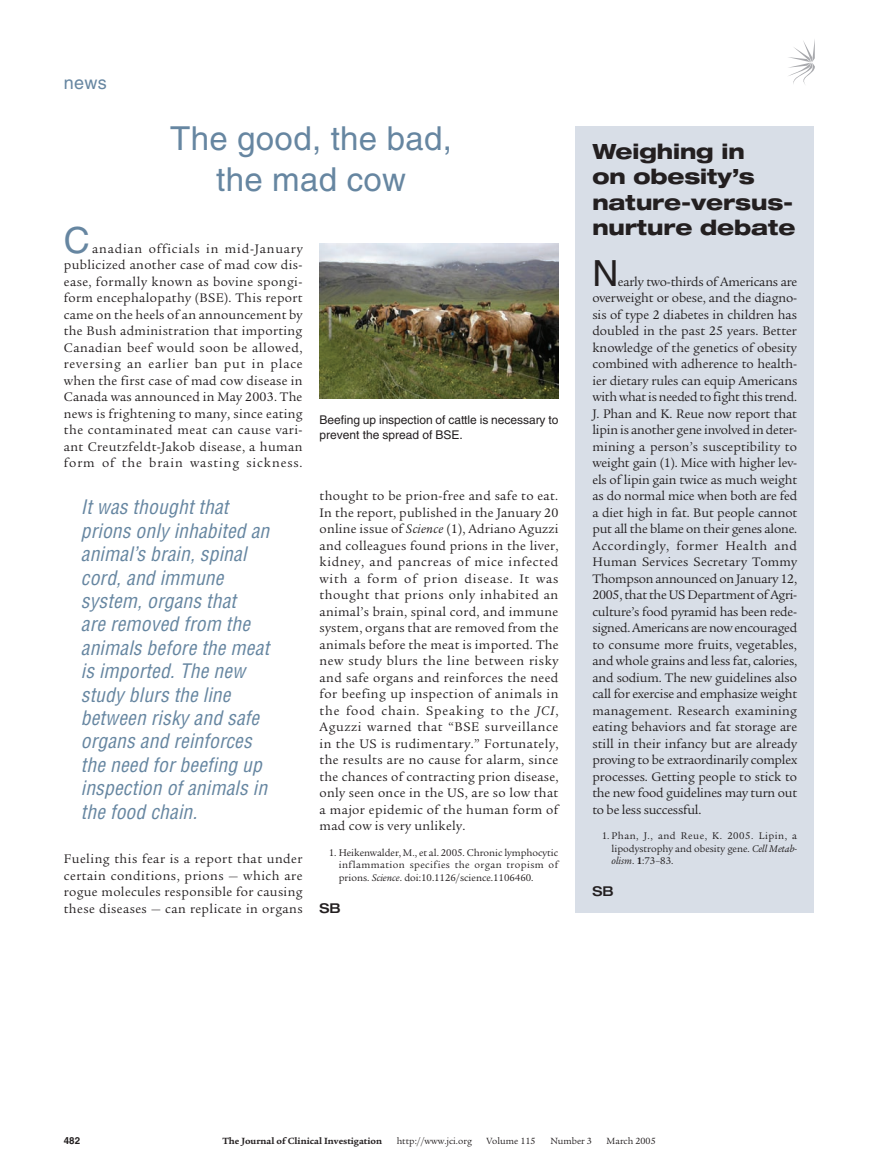
<style>
.page{position:relative;width:878px;height:1174px;background:#fff}
.page>*{position:absolute;margin:0;border:0;box-sizing:border-box;transform-origin:0 0}
.t1{font:36px "Helvetica LT Std";color:#6686a1}
.t2{font:36px "Helvetica LT Std";color:#231f20}
.t3{font:33px/40.5px "Helvetica LT Std";letter-spacing:.01em;color:#6686a1;text-align:center}
.t4{font:800 expanded 21px/25.5px "Helvetica Neue LT Std";letter-spacing:-.005em;color:#231f20}
.t5{font:italic condensed 19.5px/23.4px "Helvetica LT Std";letter-spacing:.01em;color:#6686a1}
.t6{font:18px "Helvetica LT Std";color:#6686a1}
.t7{font:13.5px/16.5px "Legacy Serif Std";letter-spacing:.03em;color:#231f20;text-align:justify}
.t8{font:500 expanded 13.5px "Helvetica Neue LT Std";color:#231f20}
.t9{font:12px/14.7px "Helvetica LT Std";color:#231f20}
.t10{font:10.5px/12.6px "Legacy Serif Std";color:#231f20;text-align:justify}
.t11{font:9.75px "Legacy Serif Std";color:#231f20}
.t12{font:700 9.75px "Legacy Serif Std";color:#231f20}
.t13{font:700 9.75px "Helvetica LT Std";color:#231f20}
.s1{font-style:italic}
.s2{font-weight:700}
</style>
<div class="page">
<svg style="left:788px;top:41px;width:26px;height:43px"></svg>
<div style="left:575px;top:126px;width:239px;height:787px;background:#d8dee7"></div>
<img style="left:319px;top:243px;width:239px;height:156px">
<h3 class="t6" style="left:64px;top:72px;width:44px">news</h3>
<h2 class="t3" style="left:170px;top:118px;width:283px">The good, the bad, the mad cow</h2>
<h1 class="t1" style="left:64px;top:219px;width:27px">C</h1>
<p class="t7" style="left:64px;top:240px;width:240px;text-indent:28px">anadian officials in mid-January publicized another case of mad cow dis&shy;ease, formally known as bovine spongi&shy;form encephalopathy (BSE). This report came on the heels of an announcement by the Bush administration that importing Canadian beef would soon be allowed, reversing an earlier ban put in place when the first case of mad cow disease in Canada was announced in May 2003. The news is frightening to many, since eating the contaminated meat can cause vari&shy;ant Creutzfeldt-Jakob disease, a human form of the brain wasting sickness.</p>
<p class="t5" style="left:81px;top:496px;width:190px">It was thought that prions only inhabited an animal’s brain, spinal cord, and immune system, organs that<br>are removed from the animals before the meat is imported. The new study blurs the line between risky and safe organs and reinforces the need for beefing up inspection of animals in the food chain.</p>
<p class="t7" style="left:64px;top:851px;width:240px">Fueling this fear is a report that under certain conditions, prions — which are rogue molecules responsible for causing these diseases — can replicate in organs</p>
<p class="t9" style="left:319px;top:412px;width:240px">Beefing up inspection of cattle is necessary to prevent the spread of BSE.</p>
<p class="t7" style="left:319px;top:488px;width:240px">thought to be prion-free and safe to eat.<br>In the report, published in the January 20 online issue of <span class="s1">Science</span> (1), Adriano Aguzzi and colleagues found prions in the liver, kidney, and pancreas of mice infected with a form of prion disease. It was thought that prions only inhabited an animal’s brain, spinal cord, and immune system, organs that are removed from the animals before the meat is imported. The new study blurs the line between risky and safe organs and reinforces the need for beefing up inspection of animals in the food chain. Speaking to the <span class="s1">JCI</span>, Aguzzi warned that “BSE surveillance in the US is rudimentary.” Fortunately, the results are no cause for alarm, since the chances of contracting prion disease, only seen once in the US, are so low that a major epidemic of the human form of mad cow is very unlikely.</p>
<p class="t10" style="left:339px;top:846px;width:221px;text-indent:-10px">1. Heikenwalder, M., et al. 2005. Chronic lymphocytic inflammation specifies the organ tropism of prions. <span class="s1">Science</span>. doi:10.1126/science.1106460.</p>
<p class="t8" style="left:319px;top:899px;width:23px">SB</p>
<h3 class="t4" style="left:592px;top:138px;width:205px">Weighing in<br>on obesity’s nature-versus&shy;nurture debate</h3>
<h1 class="t2" style="left:592px;top:252px;width:27px">N</h1>
<p class="t7" style="left:592px;top:273px;width:206px;text-indent:25px">early two-thirds of Americans are overweight or obese, and the diagno&shy;sis of type 2 diabetes in children has doubled in the past 25 years. Better knowledge of the genetics of obesity combined with adherence to health&shy;ier dietary rules can equip Americans with what is needed to fight this trend.<br>J. Phan and K. Reue now report that lipin is another gene involved in deter&shy;mining a person’s susceptibility to weight gain (1). Mice with higher lev&shy;els of lipin gain twice as much weight as do normal mice when both are fed a diet high in fat. But people cannot put all the blame on their genes alone.<br>Accordingly, former Health and Human Services Secretary Tommy Thompson announced on January 12, 2005, that the US Department of Agri&shy;culture’s food pyramid has been rede&shy;signed. Americans are now encouraged to consume more fruits, vegetables, and whole grains and less fat, calories, and sodium. The new guidelines also call for exercise and emphasize weight management. Research examining eating behaviors and fat storage are still in their infancy but are already proving to be extraordinarily complex processes. Getting people to stick to the new food guidelines may turn out to be less successful.</p>
<p class="t10" style="left:611px;top:829px;width:187px;text-indent:-10px">1. Phan, J., and Reue, K. 2005. Lipin, a lipodystrophy and obesity gene. <span class="s1">Cell Metab&shy;olism</span>. <span class="s2">1</span>:73–83.</p>
<p class="t8" style="left:592px;top:883px;width:23px">SB</p>
<p class="t13" style="left:64px;top:1134px;width:18px">482</p>
<p class="t12" style="left:222px;top:1135px;width:161px">The Journal of Clinical Investigation</p>
<p class="t11" style="left:396px;top:1135px;width:77px">http://www.jci.org</p>
<p class="t11" style="left:486px;top:1135px;width:50px">Volume 115</p>
<p class="t11" style="left:550px;top:1135px;width:43px">Number 3</p>
<p class="t11" style="left:606px;top:1135px;width:51px">March 2005</p>
</div>
